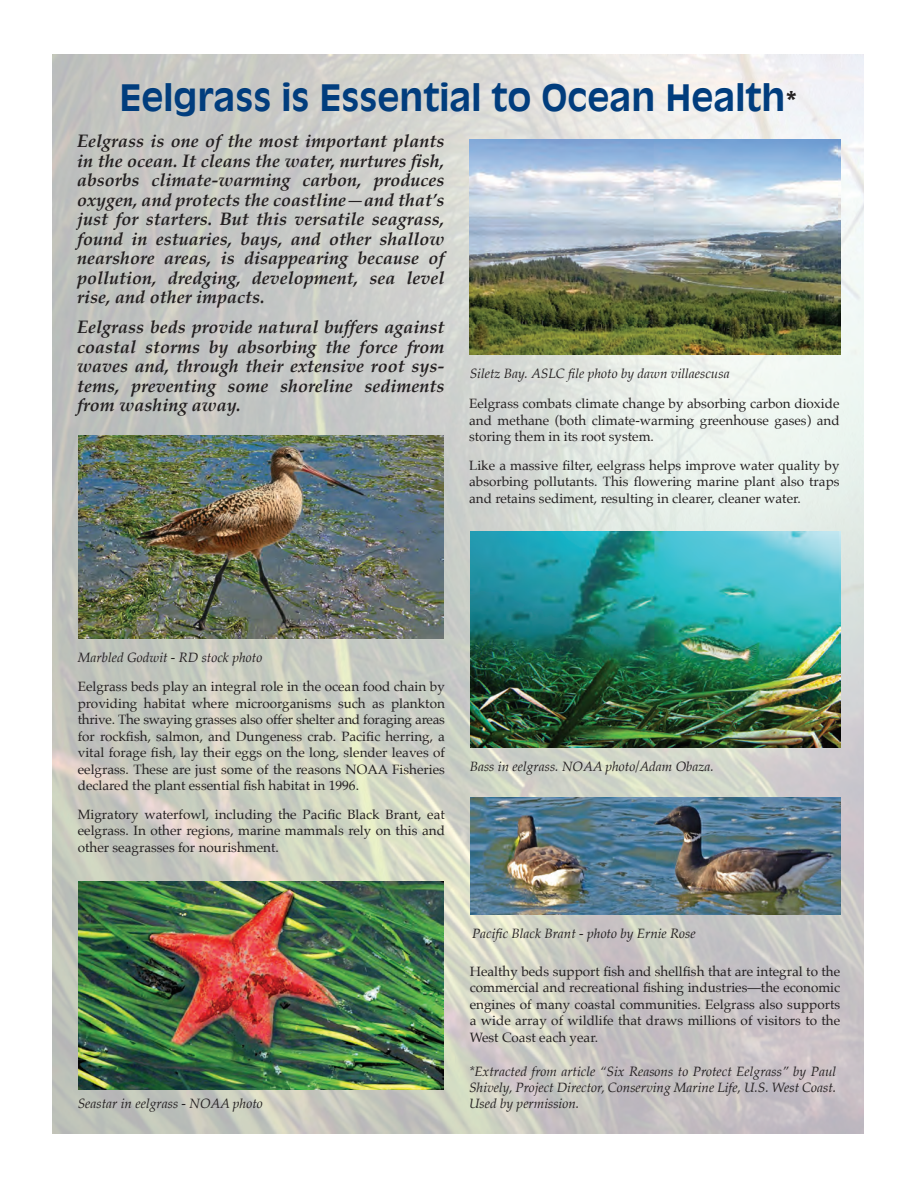
<style>
.page{position:relative;width:918px;height:1188px;background:#fff}
.page>*{position:absolute;margin:0;border:0;box-sizing:border-box;transform-origin:0 0}
.t1{font:700 36px "Antique Olive";color:#013d7d}
.t2{font:italic 700 18px/19.5px "Palatino";color:#231f20;text-align:justify}
.t3{font:13.5px/16.5px "Palatino";color:#231f20;text-align:justify}
.t4{font:italic 13.5px/16.2px "Palatino";color:#231f20;text-align:justify}
.s1{font-size:27px;color:#231f20}
</style>
<div class="page">
<img style="left:53px;top:54px;width:811px;height:1080px">
<img style="left:470px;top:139px;width:370px;height:215px">
<img style="left:470px;top:531px;width:371px;height:217px">
<img style="left:471px;top:798px;width:370px;height:117px">
<img style="left:78px;top:882px;width:365px;height:208px">
<img style="left:79px;top:436px;width:364px;height:202px">
<h1 class="t1" style="left:119px;top:76px;width:680px">Eelgrass is Essential to Ocean Health<span class="s1">*</span></h1>
<p class="t2" style="left:77px;top:131px;width:369px">Eelgrass is one of the most important plants in the ocean. It cleans the water, nurtures fish, absorbs climate-warming carbon, produces oxygen, and protects the coastline—and that’s just for starters. But this versatile seagrass, found in estuaries, bays, and other shallow nearshore areas, is disappearing because of pollution, dredging, development, sea level rise, and other impacts.</p>
<h2 class="t2" style="left:77px;top:317px;width:369px">Eelgrass beds provide natural buffers against coastal storms by absorbing the force from waves and, through their extensive root sys&shy;tems, preventing some shoreline sediments from washing away.</h2>
<p class="t4" style="left:470px;top:365px;width:261px">Siletz Bay. ASLC file photo by dawn villaescusa</p>
<p class="t3" style="left:469px;top:395px;width:372px">Eelgrass combats climate change by absorbing carbon dioxide and methane (both climate-warming greenhouse gases) and storing them in its root system.</p>
<p class="t3" style="left:469px;top:457px;width:372px">Like a massive filter, eelgrass helps improve water quality by absorbing pollutants. This flowering marine plant also traps and retains sediment, resulting in clearer, cleaner water.</p>
<p class="t4" style="left:78px;top:649px;width:186px">Marbled Godwit - RD stock photo</p>
<p class="t3" style="left:78px;top:678px;width:369px">Eelgrass beds play an integral role in the ocean food chain by providing habitat where microorganisms such as plankton thrive. The swaying grasses also offer shelter and foraging areas for rockfish, salmon, and Dungeness crab. Pacific herring, a vital forage fish, lay their eggs on the long, slender leaves of eelgrass. These are just some of the reasons NOAA Fisheries declared the plant essential fish habitat in 1996.</p>
<p class="t3" style="left:78px;top:806px;width:369px">Migratory waterfowl, including the Pacific Black Brant, eat eelgrass. In other regions, marine mammals rely on this and other seagrasses for nourishment.</p>
<p class="t4" style="left:470px;top:758px;width:246px">Bass in eelgrass. NOAA photo/Adam Obaza.</p>
<p class="t4" style="left:78px;top:1095px;width:187px">Seastar in eelgrass - NOAA photo</p>
<p class="t4" style="left:472px;top:925px;width:225px">Pacific Black Brant - photo by Ernie Rose</p>
<p class="t3" style="left:470px;top:963px;width:372px">Healthy beds support fish and shellfish that are integral to the commercial and recreational fishing industries—the economic engines of many coastal communities. Eelgrass also supports a wide array of wildlife that draws millions of visitors to the West Coast each year.</p>
<p class="t4" style="left:469px;top:1063px;width:369px">*Extracted from article “Six Reasons to Protect Eelgrass” by Paul Shively, Project Director, Conserving Marine Life, U.S. West Coast.<br>Used by permission.</p>
</div>
